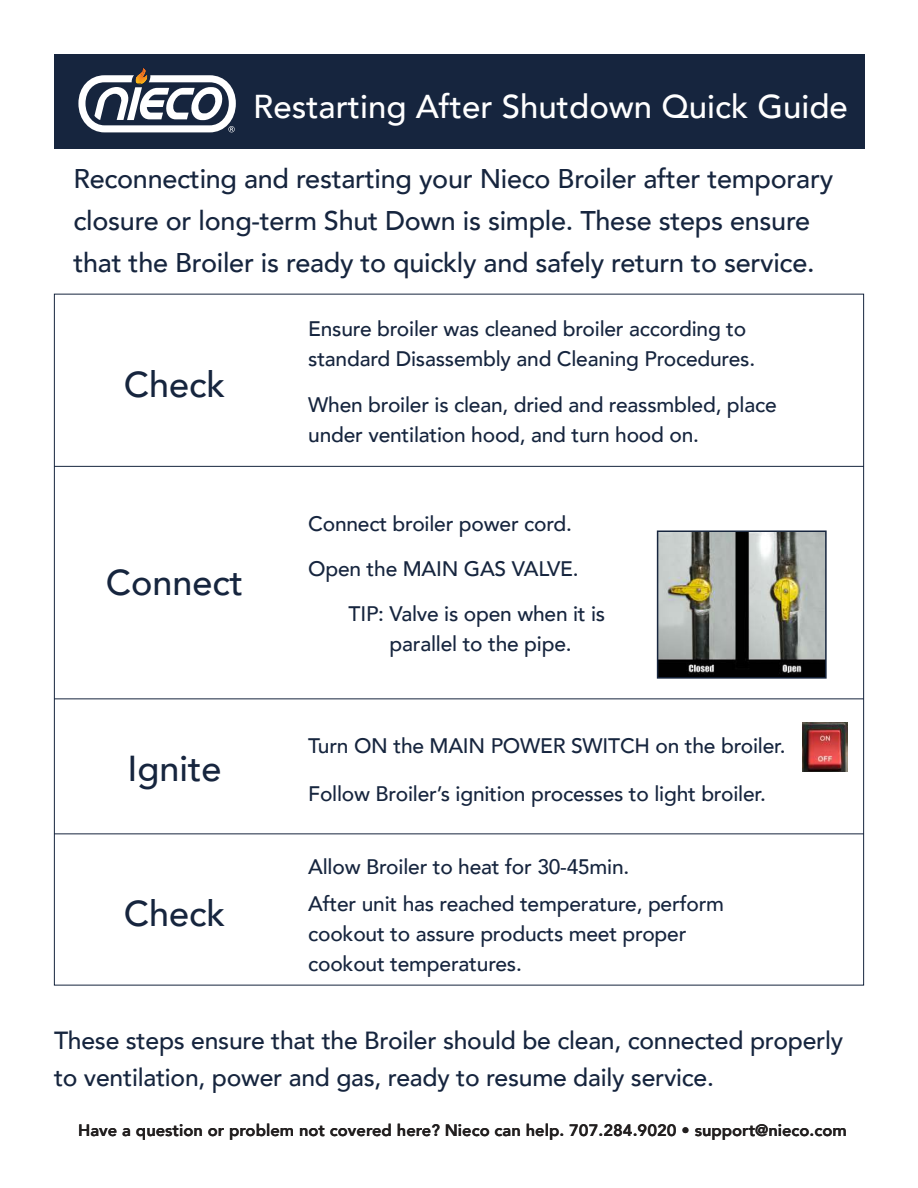
<style>
.page{position:relative;width:918px;height:1188px;background:#fff}
.page>*{position:absolute;margin:0;border:0;box-sizing:border-box;transform-origin:0 0}
.t1{font:500 36px "Avenir";color:#16253e}
.t2{font:500 33px "Avenir";color:#fff}
.t3{font:500 27px/42px "Avenir";letter-spacing:-.01em;color:#16253e}
.t4{font:500 24.75px/37.2px "Avenir";letter-spacing:-.01em;color:#16253e}
.t5{font:500 21px/30px "Avenir";letter-spacing:-.01em;color:#16253e}
.t6{font:800 16.5px "Avenir";color:#221f1f}
</style>
<div class="page">
<div style="left:54px;top:54px;width:810px;height:94px;background:#16253e"></div>
<svg style="left:78px;top:68px;width:158px;height:64px"></svg>
<img style="left:802px;top:723px;width:46px;height:48px">
<hr style="left:54px;top:466px;width:810px;height:1px;background:#16253e">
<hr style="left:54px;top:698px;width:810px;height:1px;background:#16253e">
<hr style="left:54px;top:833px;width:810px;height:1px;background:#16253e">
<img style="left:660px;top:533px;width:164px;height:143px">
<div style="left:657px;top:530px;width:170px;height:149px;border:2px solid #16253e"></div>
<h2 class="t2" style="left:253px;top:92px;width:596px">Restarting After Shutdown Quick Guide</h2>
<p class="t3" style="left:74px;top:160px;width:761px">Reconnecting and restarting your Nieco Broiler after temporary closure or long-term Shut Down is simple. These steps ensure that the Broiler is ready to quickly and safely return to service.</p>
<h1 class="t1" style="left:124px;top:370px;width:103px">Check</h1>
<h1 class="t1" style="left:106px;top:568px;width:139px">Connect</h1>
<h1 class="t1" style="left:127px;top:754px;width:95px">Ignite</h1>
<h1 class="t1" style="left:124px;top:898px;width:103px">Check</h1>
<p class="t5" style="left:308px;top:315px;width:449px">Ensure broiler was cleaned broiler according to standard Disassembly and Cleaning Procedures.</p>
<p class="t5" style="left:308px;top:392px;width:470px">When broiler is clean, dried and reassmbled, place under ventilation hood, and turn hood on.</p>
<p class="t5" style="left:308px;top:511px;width:265px">Connect broiler power cord.</p>
<p class="t5" style="left:308px;top:556px;width:272px">Open the MAIN GAS VALVE.</p>
<p class="t5" style="left:349px;top:600px;width:258px;text-align:center">TIP: Valve is open when it is parallel to the pipe.</p>
<p class="t5" style="left:308px;top:733px;width:479px">Turn ON the MAIN POWER SWITCH on the broiler.</p>
<p class="t5" style="left:308px;top:781px;width:459px">Follow Broiler’s ignition processes to light broiler.</p>
<p class="t5" style="left:308px;top:851px;width:417px;line-height:36.8px">Allow Broiler to heat for 30-45min.<br>After unit has reached temperature, perform</p>
<p class="t5" style="left:308px;top:921px;width:380px">cookout to assure products meet proper cookout temperatures.</p>
<p class="t4" style="left:54px;top:1024px;width:791px">These steps ensure that the Broiler should be clean, connected properly to ventilation, power and gas, ready to resume daily service.</p>
<p class="t6" style="left:78px;top:1124px;width:770px">Have a question or problem not covered here? Nieco can help. 707.284.9020 • support@nieco.com</p>
</div>
